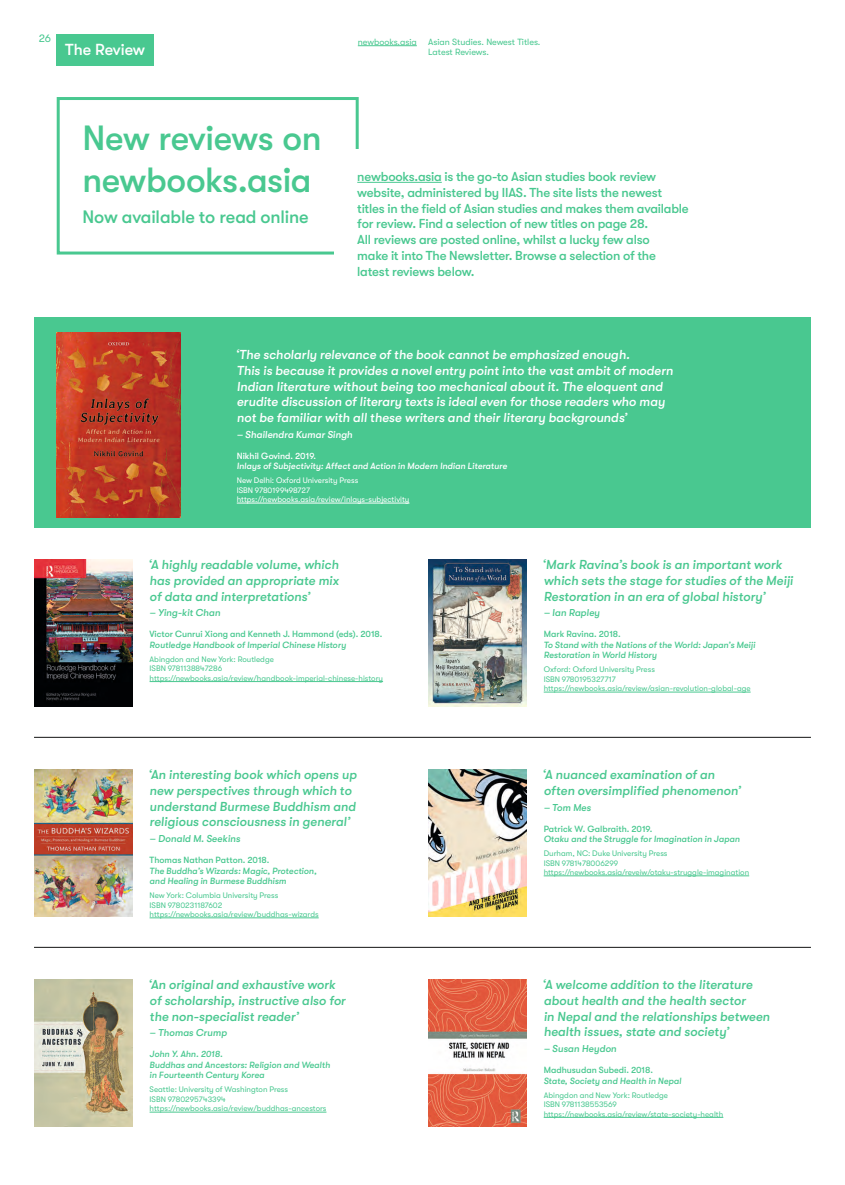
<style>
.page{position:relative;width:845px;height:1185px;background:#fff}
.page>*{position:absolute;margin:0;border:0;box-sizing:border-box;transform-origin:0 0}
.t1{font:500 35px/42px "GT Walsheim Pro";letter-spacing:-.015em;color:#49c890}
.t2{font:500 18px "GT Walsheim Pro";letter-spacing:-.01em;color:#49c890}
.t3{font:500 16px "GT Walsheim Pro";color:#fff}
.t4{font:italic 500 13px/15.8px "GT Walsheim Pro";color:#49c890}
.t5{font:italic 500 13px/15.8px "GT Walsheim Pro";color:#fff}
.t6{font:500 13px/15.8px "GT Walsheim Pro";letter-spacing:-.015em;color:#49c890}
.t7{font:11px "GT Walsheim Pro";color:#49c890}
.t8{font:italic 500 10px "GT Walsheim Pro";color:#49c890}
.t9{font:italic 500 10px "GT Walsheim Pro";color:#fff}
.t10{font:italic 500 9px/10.5px "GT Walsheim Pro";color:#49c890}
.t11{font:500 9px "GT Walsheim Pro";color:#49c890}
.t12{font:italic 500 9px "GT Walsheim Pro";color:#fff}
.t13{font:9px/10.5px "GT Walsheim Pro";color:#49c890}
.t14{font:500 9px "GT Walsheim Pro";color:#fff}
.t15{font:8px/9.5px "GT Walsheim Pro";color:#49c890}
.t16{font:8px/9.5px "GT Walsheim Pro";color:#fff}
</style>
<div class="page">
<img style="left:428px;top:559px;width:99px;height:147px">
<div style="left:34px;top:317px;width:777px;height:211px;background:#49c890"></div>
<div style="left:57px;top:34px;width:97px;height:32px;background:#49c890"></div>
<hr style="left:358px;top:45px;width:59px;height:1px;background:#49c890">
<div style="left:57px;top:97px;width:302px;height:158px;border:3px solid #49c890"></div>
<div style="left:334px;top:150px;width:431px;height:147px;background:#fff"></div>
<hr style="left:357px;top:182px;width:85px;height:1px;background:#49c890">
<img style="left:34px;top:559px;width:99px;height:147px">
<img style="left:34px;top:769px;width:99px;height:147px">
<img style="left:34px;top:979px;width:99px;height:147px">
<img style="left:57px;top:332px;width:124px;height:185px">
<img style="left:428px;top:769px;width:99px;height:147px">
<img style="left:428px;top:979px;width:99px;height:147px">
<hr style="left:544px;top:692px;width:206px;height:1px;background:#49c890">
<hr style="left:544px;top:876px;width:205px;height:1px;background:#49c890">
<hr style="left:544px;top:1117px;width:179px;height:1px;background:#49c890">
<hr style="left:237px;top:503px;width:172px;height:1px;background:#fff">
<hr style="left:150px;top:681px;width:233px;height:1px;background:#49c890">
<hr style="left:150px;top:1112px;width:176px;height:1px;background:#49c890">
<hr style="left:150px;top:918px;width:169px;height:1px;background:#49c890">
<hr style="left:34px;top:737px;width:777px;height:1px;background:#131413">
<hr style="left:34px;top:947px;width:777px;height:1px;background:#131413">
<h3 class="t7" style="left:39px;top:33px;width:14px">26</h3>
<h3 class="t3" style="left:65px;top:40px;width:81px">The Review</h3>
<p class="t13" style="left:428px;top:36px;width:114px">Asian Studies. Newest Titles.<br>Latest Reviews.</p>
<p class="t13" style="left:358px;top:36px;width:60px">newbooks.asia</p>
<h1 class="t1" style="left:82px;top:117px;width:241px">New reviews on newbooks.asia</h1>
<h2 class="t2" style="left:82px;top:207px;width:228px">Now available to read online</h2>
<p class="t6" style="left:357px;top:169px;width:333px">newbooks.asia is the go-to Asian studies book review website, administered by IIAS. The site lists the newest titles in the field of Asian studies and makes them available for review. Find a selection of new titles on page 28.<br>All reviews are posted online, whilst a lucky few also<br>make it into The Newsletter. Browse a selection of the latest reviews below.</p>
<p class="t5" style="left:235px;top:347px;width:439px">‘The scholarly relevance of the book cannot be emphasized enough.<br>This is because it provides a novel entry point into the vast ambit of modern Indian literature without being too mechanical about it. The eloquent and erudite discussion of literary texts is ideal even for those readers who may not be familiar with all these writers and their literary backgrounds’</p>
<p class="t9" style="left:237px;top:429px;width:117px">– Shailendra Kumar Singh</p>
<p class="t14" style="left:237px;top:451px;width:81px">Nikhil Govind. 2019.</p>
<p class="t12" style="left:237px;top:461px;width:272px">Inlays of Subjectivity: Affect and Action in Modern Indian Literature</p>
<p class="t16" style="left:237px;top:476px;width:174px">New Delhi: Oxford University Press<br>ISBN 9780199498727 https://newbooks.asia/review/inlays-subjectivity</p>
<h3 class="t4" style="left:148px;top:557px;width:192px;text-align:justify">‘A highly readable volume, which has provided an appropriate mix of data and interpretations’</h3>
<p class="t8" style="left:150px;top:607px;width:72px">– Ying-kit Chan</p>
<p class="t11" style="left:150px;top:629px;width:234px">Victor Cunrui Xiong and Kenneth J. Hammond (eds). 2018.</p>
<p class="t10" style="left:150px;top:639px;width:198px">Routledge Handbook of Imperial Chinese History</p>
<p class="t15" style="left:150px;top:654px;width:235px">Abingdon and New York: Routledge<br>ISBN 9781138847286 https://newbooks.asia/review/handbook-imperial-chinese-history</p>
<h3 class="t4" style="left:542px;top:557px;width:252px">‘Mark Ravina’s book is an important work which sets the stage for studies of the Meiji<br>Restoration in an era of global history’</h3>
<p class="t8" style="left:544px;top:607px;width:58px">– Ian Rapley</p>
<p class="t11" style="left:544px;top:629px;width:79px">Mark Ravina. 2018.</p>
<p class="t10" style="left:544px;top:639px;width:213px">To Stand with the Nations of the World: Japan’s Meiji<br>Restoration in World History</p>
<p class="t15" style="left:544px;top:665px;width:208px">Oxford: Oxford University Press<br>ISBN 9780195327717 https://newbooks.asia/review/asian-revolution-global-age</p>
<h3 class="t4" style="left:148px;top:767px;width:210px">‘An interesting book which opens up new perspectives through which to understand Burmese Buddhism and religious consciousness in general’</h3>
<p class="t8" style="left:150px;top:833px;width:92px">– Donald M. Seekins</p>
<p class="t11" style="left:150px;top:855px;width:121px">Thomas Nathan Patton. 2018.</p>
<p class="t10" style="left:150px;top:865px;width:169px">The Buddha’s Wizards: Magic, Protection, and Healing in Burmese Buddhism</p>
<p class="t15" style="left:150px;top:891px;width:171px">New York: Columbia University Press<br>ISBN 9780231187602 https://newbooks.asia/review/buddhas-wizards</p>
<h3 class="t4" style="left:148px;top:977px;width:199px">‘An original and exhaustive work of scholarship, instructive also for the non-specialist reader’</h3>
<p class="t8" style="left:150px;top:1027px;width:79px">– Thomas Crump</p>
<p class="t10" style="left:150px;top:1049px;width:182px">John Y. Ahn. 2018.<br>Buddhas and Ancestors: Religion and Wealth in Fourteenth Century Korea</p>
<p class="t15" style="left:150px;top:1085px;width:178px">Seattle: University of Washington Press<br>ISBN 9780295743394 https://newbooks.asia/review/buddhas-ancestors</p>
<h3 class="t4" style="left:542px;top:767px;width:200px">‘A nuanced examination of an often oversimplified phenomenon’</h3>
<p class="t8" style="left:544px;top:801px;width:49px">– Tom Mes</p>
<p class="t11" style="left:544px;top:823px;width:110px">Patrick W. Galbraith. 2019.</p>
<p class="t10" style="left:544px;top:834px;width:198px">Otaku and the Struggle for Imagination in Japan</p>
<p class="t15" style="left:544px;top:849px;width:207px">Durham, NC: Duke University Press<br>ISBN 9781478006299 https://newbooks.asia/reveiw/otaku-struggle-imagination</p>
<h3 class="t4" style="left:542px;top:977px;width:229px">‘A welcome addition to the literature about health and the health sector<br>in Nepal and the relationships between health issues, state and society’</h3>
<p class="t8" style="left:544px;top:1043px;width:74px">– Susan Heydon</p>
<p class="t11" style="left:544px;top:1065px;width:111px">Madhusudan Subedi. 2018.</p>
<p class="t10" style="left:544px;top:1075px;width:139px">State, Society and Health in Nepal</p>
<p class="t15" style="left:544px;top:1090px;width:181px">Abingdon and New York: Routledge<br>ISBN 9781138553569 https://newbooks.asia/review/state-society-health</p>
</div>
